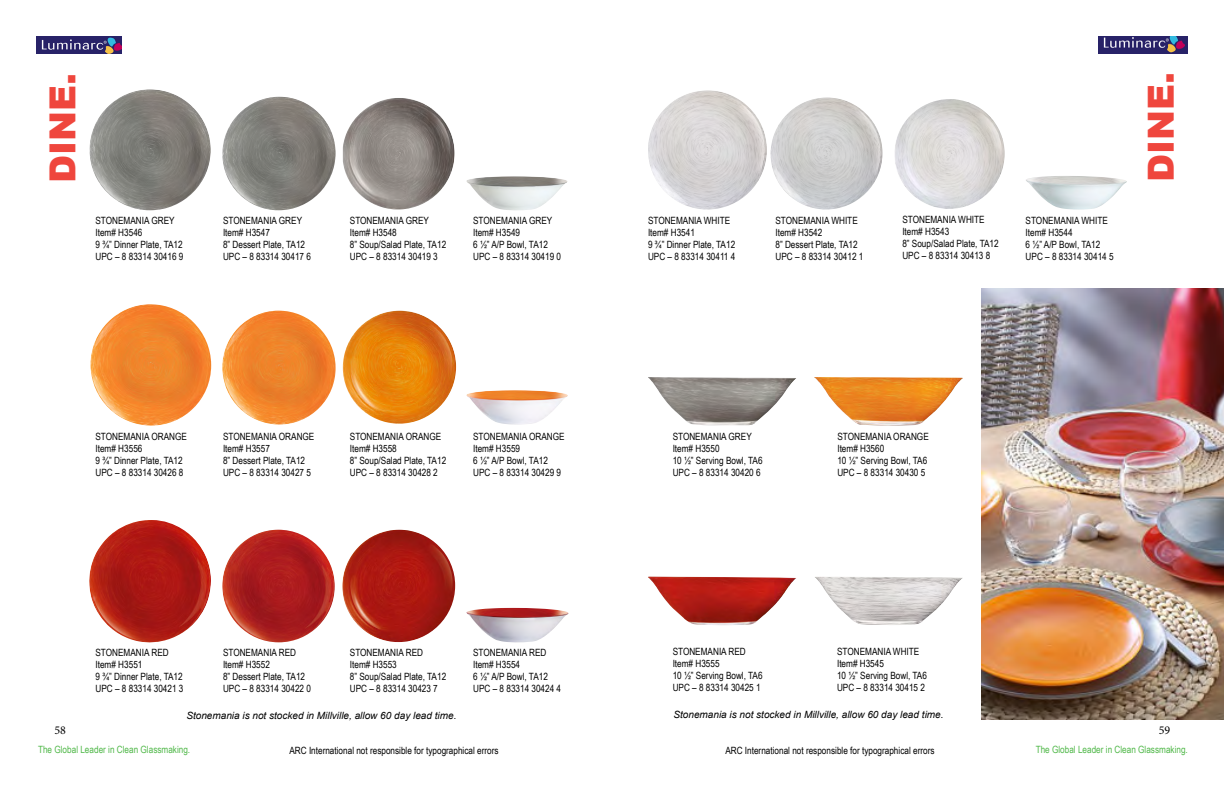
<style>
.page{position:relative;width:1224px;height:792px;background:#fff}
.page>*{position:absolute;margin:0;border:0;box-sizing:border-box;transform-origin:0 0}
.t1{font:900 36px "Arial";color:#ef463d}
.t2{font:12px "Minion Pro";color:#000}
.t3{font:10px/12px "Arial Narrow";color:#000}
.t4{font:italic 10px "Arial";color:#000}
.t5{font:10px "Arial Narrow";color:#50b849}
</style>
<div class="page">
<img style="left:1098px;top:36px;width:90px;height:18px">
<img style="left:36px;top:36px;width:85px;height:18px">
<img style="left:466px;top:176px;width:101px;height:35px">
<img style="left:222px;top:97px;width:114px;height:113px">
<img style="left:90px;top:89px;width:121px;height:121px">
<img style="left:466px;top:390px;width:102px;height:35px">
<img style="left:91px;top:304px;width:120px;height:122px">
<img style="left:222px;top:311px;width:114px;height:114px">
<img style="left:222px;top:530px;width:113px;height:112px">
<img style="left:89px;top:520px;width:122px;height:123px">
<img style="left:466px;top:608px;width:103px;height:35px">
<img style="left:343px;top:311px;width:113px;height:113px">
<img style="left:342px;top:530px;width:113px;height:112px">
<img style="left:343px;top:98px;width:112px;height:111px">
<img style="left:1026px;top:176px;width:101px;height:34px">
<img style="left:771px;top:98px;width:112px;height:112px">
<img style="left:648px;top:90px;width:119px;height:120px;border-radius:60px">
<img style="left:648px;top:377px;width:148px;height:49px">
<img style="left:814px;top:377px;width:149px;height:49px">
<img style="left:648px;top:576px;width:148px;height:49px">
<img style="left:815px;top:577px;width:148px;height:48px">
<img style="left:894px;top:99px;width:111px;height:110px;border-radius:55px">
<img style="left:981px;top:289px;width:243px;height:431px">
<h1 class="t1" style="left:37px;top:183px;width:111px;rotate:-90deg">DINE.</h1>
<p class="t3" style="left:96px;top:214px;width:89px">STONEMANIA GREY<br>Item# H3546<br>9 ¾” Dinner Plate, TA12<br>UPC – 8 83314 30416 9</p>
<p class="t3" style="left:350px;top:214px;width:98px">STONEMANIA GREY<br>Item# H3548<br>8” Soup/Salad Plate, TA12<br>UPC – 8 83314 30419 3</p>
<p class="t3" style="left:223px;top:214px;width:89px">STONEMANIA GREY<br>Item# H3547<br>8” Dessert Plate, TA12<br>UPC – 8 83314 30417 6</p>
<p class="t3" style="left:473px;top:214px;width:89px">STONEMANIA GREY<br>Item# H3549<br>6 ½” A/P Bowl, TA12<br>UPC – 8 83314 30419 0</p>
<p class="t3" style="left:96px;top:430px;width:93px">STONEMANIA ORANGE<br>Item# H3556<br>9 ¾” Dinner Plate, TA12<br>UPC – 8 83314 30426 8</p>
<p class="t3" style="left:350px;top:430px;width:98px">STONEMANIA ORANGE<br>Item# H3558<br>8” Soup/Salad Plate, TA12<br>UPC – 8 83314 30428 2</p>
<p class="t3" style="left:223px;top:430px;width:93px">STONEMANIA ORANGE<br>Item# H3557<br>8” Dessert Plate, TA12<br>UPC – 8 83314 30427 5</p>
<p class="t3" style="left:473px;top:430px;width:93px">STONEMANIA ORANGE<br>Item# H3559<br>6 ½” A/P Bowl, TA12<br>UPC – 8 83314 30429 9</p>
<p class="t3" style="left:96px;top:646px;width:89px">STONEMANIA RED<br>Item# H3551<br>9 ¾” Dinner Plate, TA12<br>UPC – 8 83314 30421 3</p>
<p class="t3" style="left:350px;top:646px;width:98px">STONEMANIA RED<br>Item# H3553<br>8” Soup/Salad Plate, TA12<br>UPC – 8 83314 30423 7</p>
<p class="t3" style="left:223px;top:646px;width:89px">STONEMANIA RED<br>Item# H3552<br>8” Dessert Plate, TA12<br>UPC – 8 83314 30422 0</p>
<p class="t3" style="left:473px;top:646px;width:89px">STONEMANIA RED<br>Item# H3554<br>6 ½” A/P Bowl, TA12<br>UPC – 8 83314 30424 4</p>
<p class="t4" style="left:186px;top:709px;width:272px">Stonemania is not stocked in Millville, allow 60 day lead time.</p>
<p class="t3" style="left:648px;top:214px;width:89px">STONEMANIA WHITE<br>Item# H3541<br>9 ¾” Dinner Plate, TA12<br>UPC – 8 83314 30411 4</p>
<p class="t3" style="left:902px;top:213px;width:98px">STONEMANIA WHITE<br>Item# H3543<br>8” Soup/Salad Plate, TA12<br>UPC – 8 83314 30413 8</p>
<p class="t3" style="left:775px;top:214px;width:89px">STONEMANIA WHITE<br>Item# H3542<br>8” Dessert Plate, TA12<br>UPC – 8 83314 30412 1</p>
<p class="t3" style="left:1026px;top:214px;width:89px">STONEMANIA WHITE<br>Item# H3544<br>6 ½” A/P Bowl, TA12<br>UPC – 8 83314 30414 5</p>
<h1 class="t1" style="left:1135px;top:182px;width:111px;rotate:-90deg">DINE.</h1>
<p class="t3" style="left:673px;top:430px;width:91px">STONEMANIA GREY<br>Item# H3550<br>10 ½” Serving Bowl, TA6<br>UPC – 8 83314 30420 6</p>
<p class="t3" style="left:837px;top:430px;width:93px">STONEMANIA ORANGE<br>Item# H3560<br>10 ½” Serving Bowl, TA6<br>UPC – 8 83314 30430 5</p>
<p class="t3" style="left:673px;top:645px;width:91px">STONEMANIA RED<br>Item# H3555<br>10 ½” Serving Bowl, TA6<br>UPC – 8 83314 30425 1</p>
<p class="t3" style="left:837px;top:645px;width:91px">STONEMANIA WHITE<br>Item# H3545<br>10 ½” Serving Bowl, TA6<br>UPC – 8 83314 30415 2</p>
<p class="t4" style="left:673px;top:708px;width:272px">Stonemania is not stocked in Millville, allow 60 day lead time.</p>
<p class="t2" style="left:55px;top:722px;width:13px">58</p>
<p class="t2" style="left:1159px;top:722px;width:13px">59</p>
<p class="t5" style="left:38px;top:742px;width:154px">The Global Leader in Clean Glassmaking.</p>
<p class="t3" style="left:289px;top:744px;width:211px">ARC International not responsible for typographical errors</p>
<p class="t3" style="left:725px;top:744px;width:211px">ARC International not responsible for typographical errors</p>
<p class="t5" style="left:1036px;top:742px;width:154px">The Global Leader in Clean Glassmaking.</p>
</div>
